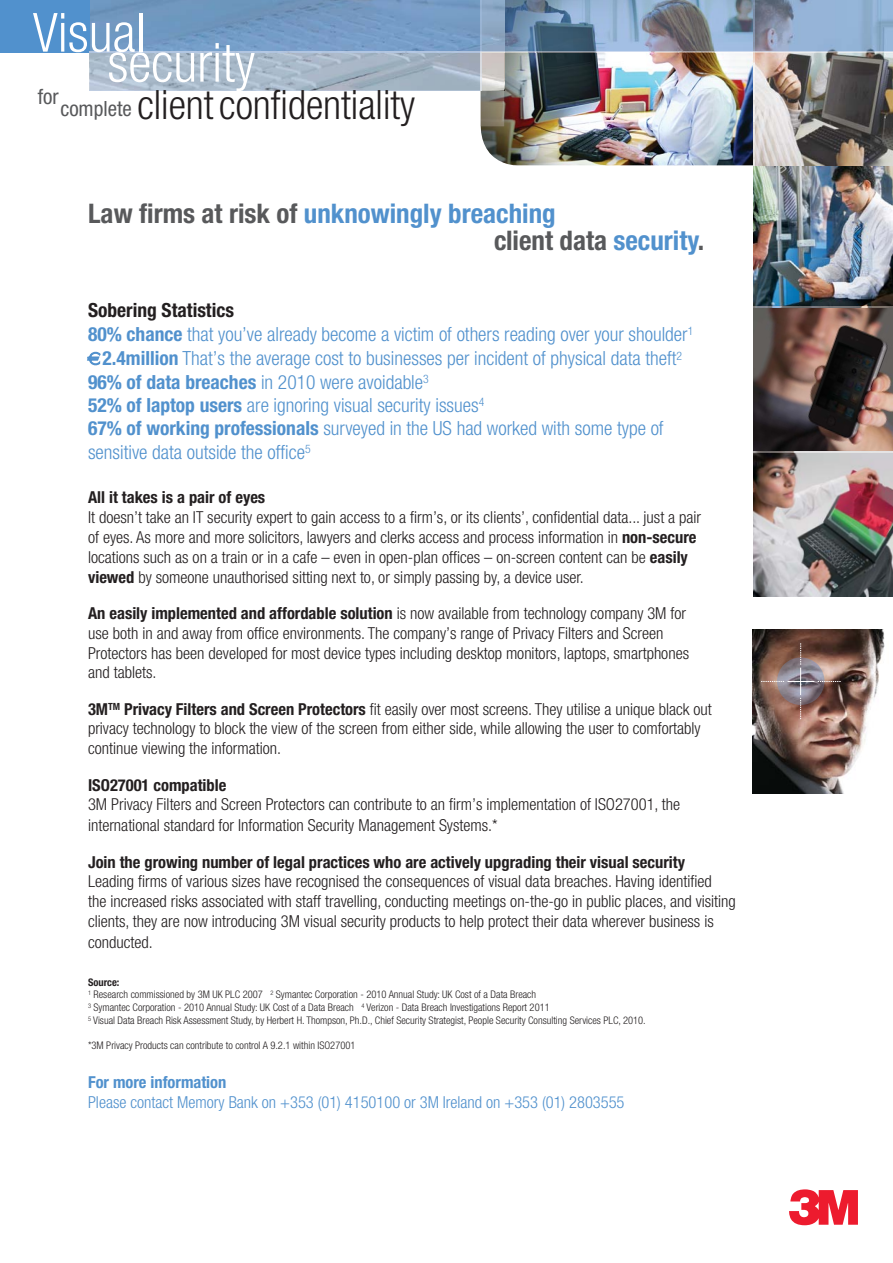
<style>
.page{position:relative;width:893px;height:1263px;background:#fff}
.page>*{position:absolute;margin:0;border:0;box-sizing:border-box;transform-origin:0 0}
.t1{font:300 condensed 54px "Helvetica Neue";color:#fff}
.t2{font:50.4px "Logo 3 M Font";color:#ed1b2e}
.t3{font:300 condensed 40.5px "Helvetica Neue";color:#231f20}
.t4{font:700 condensed 27px/27px "Helvetica Neue";color:#5191cd}
.t5{font:condensed 21px "Helvetica Neue";color:#58595b}
.t6{font:300 condensed 19.5px "Helvetica Neue";color:#5191cd}
.t7{font:700 condensed 19.5px "Helvetica Neue";color:#231f20}
.t8{font:300 condensed 16.5px/19.8px "Helvetica Neue";color:#231f20}
.t9{font:700 condensed 16.5px "Helvetica Neue";color:#231f20}
.t10{font:300 condensed 16.5px "Helvetica Neue";color:#5191cd}
.t11{font:700 condensed 16.5px "Helvetica Neue";color:#5191cd}
.t12{font:300 condensed 10.5px/12.6px "Helvetica Neue";color:#231f20}
.s1{font-weight:400;font-size:21px;color:#58595b}
.s2{color:#58595b}
.s3{font-weight:700}
</style>
<div class="page">
<img style="left:754px;top:166px;width:139px;height:141px">
<img style="left:754px;top:308px;width:139px;height:144px">
<img style="left:754px;top:453px;width:139px;height:143px">
<img style="left:480px;top:53px;width:285px;height:113px">
<img style="left:89px;top:0;width:392px;height:91px">
<hr style="left:89px;top:91px;width:392px;height:1px;background:#c6d5ee">
<div style="left:0;top:0;width:89px;height:52px;background:#5191cd"></div>
<img style="left:481px;top:91px;width:23px;height:35px">
<img style="left:482px;top:53px;width:22px;height:38px">
<img style="left:481px;top:53px;width:1px;height:38px">
<img style="left:765px;top:53px;width:128px;height:112px">
<img style="left:765px;top:165px;width:128px;height:1px">
<svg style="left:755px;top:53px;width:10px;height:112px"></svg>
<img style="left:753px;top:53px;width:2px;height:112px">
<img style="left:481px;top:0;width:412px;height:52px">
<img style="left:754px;top:0;width:1px;height:52px">
<img style="left:505px;top:52px;width:387px;height:1px">
<img style="left:89px;top:52px;width:392px;height:1px">
<svg style="left:481px;top:52px;width:24px;height:1px"></svg>
<img style="left:754px;top:307px;width:139px;height:1px">
<img style="left:754px;top:452px;width:139px;height:1px">
<img style="left:753px;top:629px;width:132px;height:164px">
<img style="left:761px;top:643px;width:80px;height:76px">
<h1 class="t1" style="left:33px;top:13px;width:114px">Visual</h1>
<h1 class="t1" style="left:107px;top:43px;width:149px">security</h1>
<p class="t5" style="left:38px;top:89px;width:22px">for</p>
<h3 class="t3" style="left:60px;top:90px;width:356px"><span class="s1">complete</span> client confidentiality</h3>
<h3 class="t4" style="left:494px;top:203px;width:212px;text-indent:-406px"><span class="s2">Law firms at risk of</span> unknowingly breaching<br><span class="s2">client data</span> security<span class="s2">.</span></h3>
<p class="t7" style="left:88px;top:303px;width:148px">Sobering Statistics</p>
<p class="t6" style="left:88px;top:327px;width:607px"><span class="s3">80% chance</span> that you’ve already become a victim of others reading over your shoulder<sup>1</sup></p>
<p class="t6" style="left:103px;top:351px;width:581px"><span class="s3">2.4million</span> That’s the average cost to businesses per incident of physical data theft<sup>2</sup></p>
<p class="t6" style="left:88px;top:375px;width:342px"><span class="s3">96% of data breaches</span> in 2010 were avoidable<sup>3</sup></p>
<p class="t6" style="left:88px;top:398px;width:398px"><span class="s3">52% of laptop users</span> are ignoring visual security issues<sup>4</sup></p>
<p class="t6" style="left:88px;top:421px;width:577px"><span class="s3">67% of working professionals</span> surveyed in the US had worked with some type of</p>
<p class="t6" style="left:88px;top:445px;width:224px">sensitive data outside the office<sup>5</sup></p>
<p class="t9" style="left:88px;top:492px;width:179px">All it takes is a pair of eyes</p>
<p class="t8" style="left:88px;top:509px;width:615px">It doesn’t take an IT security expert to gain access to a firm’s, or its clients’, confidential data... just a pair of eyes. As more and more solicitors, lawyers and clerks access and process information in <span class="s3">non-secure </span>locations such as on a train or in a cafe – even in open-plan offices – on-screen content can be <span class="s3">easily viewed</span> by someone unauthorised sitting next to, or simply passing by, a device user.</p>
<p class="t8" style="left:88px;top:605px;width:602px"><span class="s3">An easily implemented and affordable solution</span> is now available from technology company 3M for use both in and away from office environments. The company’s range of Privacy Filters and Screen Protectors has been developed for most device types including desktop monitors, laptops, smartphones and tablets.</p>
<p class="t8" style="left:88px;top:700px;width:625px"><span class="s3">3M</span><sup>TM</sup> <span class="s3">Privacy Filters and Screen Protectors</span> fit easily over most screens. They utilise a unique black out privacy technology to block the view of the screen from either side, while allowing the user to comfortably continue viewing the information.</p>
<p class="t9" style="left:88px;top:779px;width:140px">ISO27001 compatible</p>
<p class="t8" style="left:88px;top:795px;width:594px;line-height:21px">3M Privacy Filters and Screen Protectors can contribute to an firm’s implementation of ISO27001, the international standard for Information Security Management Systems.*</p>
<p class="t9" style="left:88px;top:856px;width:599px">Join the growing number of legal practices who are actively upgrading their visual security</p>
<p class="t8" style="left:88px;top:873px;width:649px">Leading firms of various sizes have recognised the consequences of visual data breaches. Having identified<br>the increased risks associated with staff travelling, conducting meetings on-the-go in public places, and visiting clients, they are now introducing 3M visual security products to help protect their data wherever business is conducted.</p>
<p class="t12" style="left:88px;top:977px;width:559px"><span class="s3">Source:<br></span><sup>1</sup> Research commissioned by 3M UK PLC 2007 <sup>2</sup> Symantec Corporation - 2010 Annual Study: UK Cost of a Data Breach<br><sup>3</sup> Symantec Corporation - 2010 Annual Study: UK Cost of a Data Breach <sup>4</sup> Verizon - Data Breach Investigations Report 2011<br><sup>5</sup> Visual Data Breach Risk Assessment Study, by Herbert H. Thompson, Ph.D., Chief Security Strategist, People Security Consulting Services PLC, 2010.</p>
<p class="t12" style="left:88px;top:1040px;width:269px">*3M Privacy Products can contribute to control A 9.2.1 within ISO27001</p>
<p class="t11" style="left:88px;top:1076px;width:140px">For more information</p>
<p class="t10" style="left:88px;top:1096px;width:538px">Please contact Memory Bank on +353 (01) 4150100 or 3M Ireland on +353 (01) 2803555</p>
<h2 class="t2" style="left:789px;top:1183px;width:82px">3</h2>
</div>
